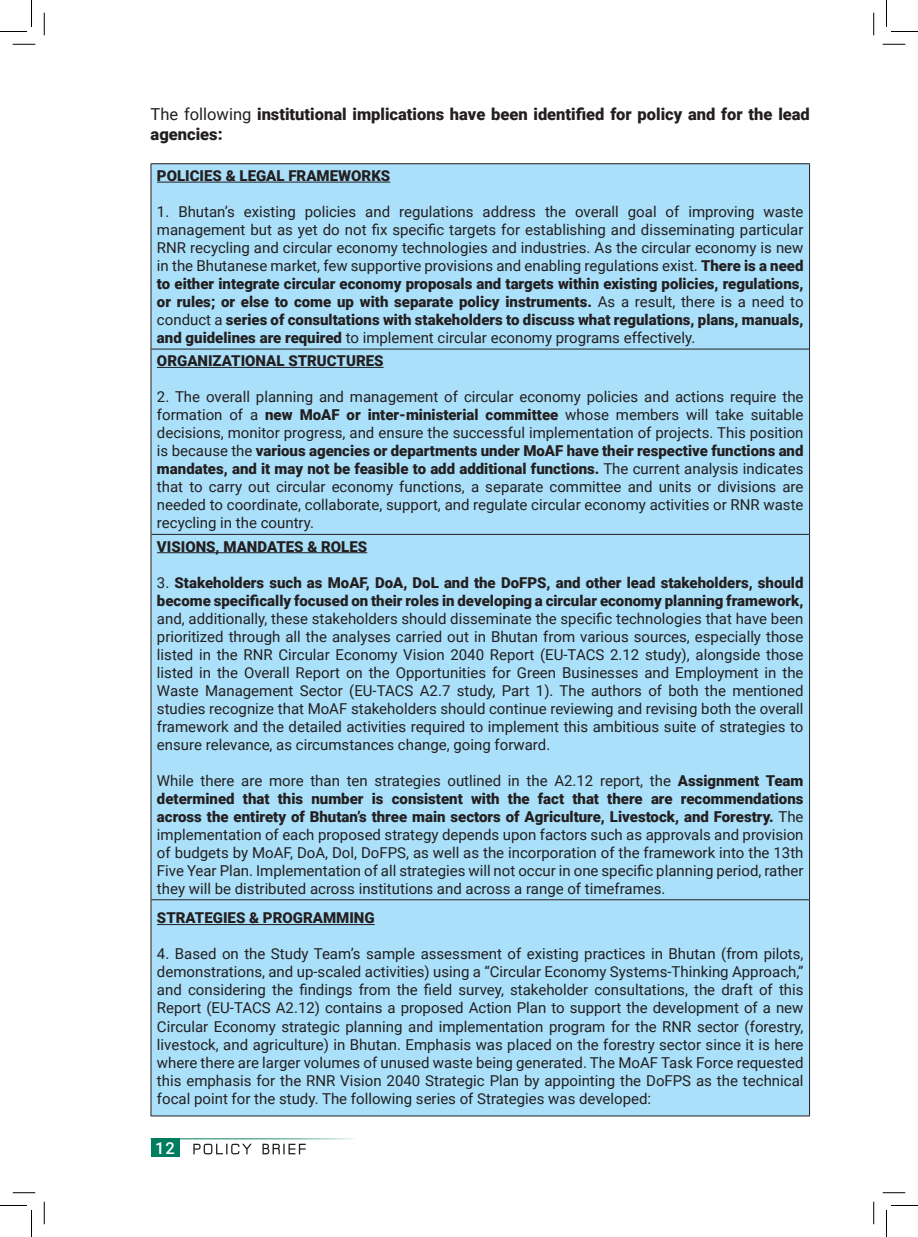
<style>
.page{position:relative;width:918px;height:1237px;background:#fff}
.page>*{position:absolute;margin:0;border:0;box-sizing:border-box;transform-origin:0 0}
.t1{font:900 16.5px/19.5px "Roboto";color:#231f20}
.t2{font:500 16.5px "Roboto";color:#fff}
.t3{font:15px/18px "Roboto";color:#231f20;text-align:justify}
.t4{font:900 15px "Roboto";color:#231f20}
.s1{font-weight:400}
.s2{font-weight:900}
</style>
<div class="page">
<svg style="left:193px;top:1143px;width:113px;height:11px"></svg>
<div style="left:151px;top:1138px;width:28px;height:19px;background:#007c5e"></div>
<hr style="left:151px;top:1138px;width:205px;height:1px;background:#007c5e">
<div style="left:152px;top:164px;width:657px;height:951px;background:#aae0f9"></div>
<hr style="left:151px;top:163px;width:659px;height:1px;background:#231f20">
<hr style="left:151px;top:164px;width:1px;height:185px;background:#231f20">
<hr style="left:809px;top:164px;width:1px;height:185px;background:#231f20">
<hr style="left:151px;top:349px;width:1px;height:185px;background:#231f20">
<hr style="left:809px;top:349px;width:1px;height:185px;background:#231f20">
<hr style="left:151px;top:534px;width:1px;height:365px;background:#231f20">
<hr style="left:809px;top:534px;width:1px;height:365px;background:#231f20">
<hr style="left:151px;top:899px;width:1px;height:216px;background:#231f20">
<hr style="left:809px;top:899px;width:1px;height:216px;background:#231f20">
<hr style="left:151px;top:349px;width:658px;height:1px;background:#231f20">
<hr style="left:151px;top:534px;width:658px;height:1px;background:#231f20">
<hr style="left:151px;top:899px;width:658px;height:1px;background:#231f20">
<hr style="left:151px;top:1115px;width:659px;height:1px;background:#231f20">
<hr style="left:157px;top:182px;width:233px;height:1px;background:#231f20">
<hr style="left:157px;top:367px;width:226px;height:1px;background:#231f20">
<hr style="left:157px;top:552px;width:210px;height:1px;background:#231f20">
<hr style="left:157px;top:924px;width:218px;height:1px;background:#231f20">
<svg style="left:13px;top:44px;width:22px;height:1px"></svg>
<svg style="left:882px;top:44px;width:23px;height:1px"></svg>
<svg style="left:13px;top:1192px;width:22px;height:1px"></svg>
<svg style="left:882px;top:1192px;width:23px;height:1px"></svg>
<svg style="left:44px;top:13px;width:1px;height:22px"></svg>
<svg style="left:44px;top:1201px;width:1px;height:23px"></svg>
<svg style="left:873px;top:13px;width:1px;height:22px"></svg>
<svg style="left:873px;top:1201px;width:1px;height:23px"></svg>
<svg style="left:0;top:0;width:32px;height:32px"></svg>
<svg style="left:0;top:1205px;width:32px;height:32px"></svg>
<svg style="left:886px;top:0;width:32px;height:32px"></svg>
<svg style="left:886px;top:1205px;width:32px;height:32px"></svg>
<p class="t1" style="left:151px;top:104px;width:661px"><span class="s1">The following</span> institutional implications have been identified for policy and for the lead agencies:</p>
<p class="t4" style="left:157px;top:165px;width:235px">POLICIES &amp; LEGAL FRAMEWORKS</p>
<p class="t3" style="left:157px;top:202px;width:648px">1. Bhutan’s existing policies and regulations address the overall goal of improving waste management but as yet do not fix specific targets for establishing and disseminating particular RNR recycling and circular economy technologies and industries. As the circular economy is new in the Bhutanese market, few supportive provisions and enabling regulations exist. <span class="s2">There is a need to either integrate circular economy proposals and targets within existing policies, regulations, or rules; or else to come up with separate policy instruments.</span> As a result, there is a need to conduct a <span class="s2">series of consultations with stakeholders to discuss what regulations, plans, manuals, and guidelines are required</span> to implement circular economy programs effectively.</p>
<p class="t4" style="left:157px;top:350px;width:228px">ORGANIZATIONAL STRUCTURES</p>
<p class="t3" style="left:157px;top:387px;width:648px">2. The overall planning and management of circular economy policies and actions require the formation of a <span class="s2">new MoAF or inter-ministerial committee</span> whose members will take suitable decisions, monitor progress, and ensure the successful implementation of projects. This position is because the <span class="s2">various agencies or departments under MoAF have their respective functions and mandates, and it may not be feasible to add additional functions.</span> The current analysis indicates that to carry out circular economy functions, a separate committee and units or divisions are needed to coordinate, collaborate, support, and regulate circular economy activities or RNR waste recycling in the country.</p>
<p class="t4" style="left:157px;top:536px;width:212px">VISIONS, MANDATES &amp; ROLES</p>
<p class="t3" style="left:157px;top:573px;width:648px">3. <span class="s2">Stakeholders such as MoAF, DoA, DoL and the DoFPS, and other lead stakeholders, should become specifically focused on their roles in developing a circular economy planning framework, </span>and, additionally, these stakeholders should disseminate the specific technologies that have been prioritized through all the analyses carried out in Bhutan from various sources, especially those listed in the RNR Circular Economy Vision 2040 Report (EU-TACS 2.12 study), alongside those listed in the Overall Report on the Opportunities for Green Businesses and Employment in the Waste Management Sector (EU-TACS A2.7 study, Part 1). The authors of both the mentioned studies recognize that MoAF stakeholders should continue reviewing and revising both the overall framework and the detailed activities required to implement this ambitious suite of strategies to ensure relevance, as circumstances change, going forward.</p>
<p class="t3" style="left:157px;top:771px;width:648px">While there are more than ten strategies outlined in the A2.12 report, the <span class="s2">Assignment Team determined that this number is consistent with the fact that there are recommendations across the entirety of Bhutan’s three main sectors of Agriculture, Livestock, and Forestry.</span> The implementation of each proposed strategy depends upon factors such as approvals and provision of budgets by MoAF, DoA, Dol, DoFPS, as well as the incorporation of the framework into the 13th Five Year Plan. Implementation of all strategies will not occur in one specific planning period, rather they will be distributed across institutions and across a range of timeframes.</p>
<p class="t4" style="left:157px;top:907px;width:219px">STRATEGIES &amp; PROGRAMMING</p>
<p class="t3" style="left:157px;top:944px;width:648px">4. Based on the Study Team’s sample assessment of existing practices in Bhutan (from pilots, demonstrations, and up-scaled activities) using a “Circular Economy Systems-Thinking Approach,” and considering the findings from the field survey, stakeholder consultations, the draft of this Report (EU-TACS A2.12) contains a proposed Action Plan to support the development of a new Circular Economy strategic planning and implementation program for the RNR sector (forestry, livestock, and agriculture) in Bhutan. Emphasis was placed on the forestry sector since it is here where there are larger volumes of unused waste being generated. The MoAF Task Force requested this emphasis for the RNR Vision 2040 Strategic Plan by appointing the DoFPS as the technical focal point for the study. The following series of Strategies was developed:</p>
<p class="t2" style="left:155px;top:1137px;width:21px">12</p>
</div>
